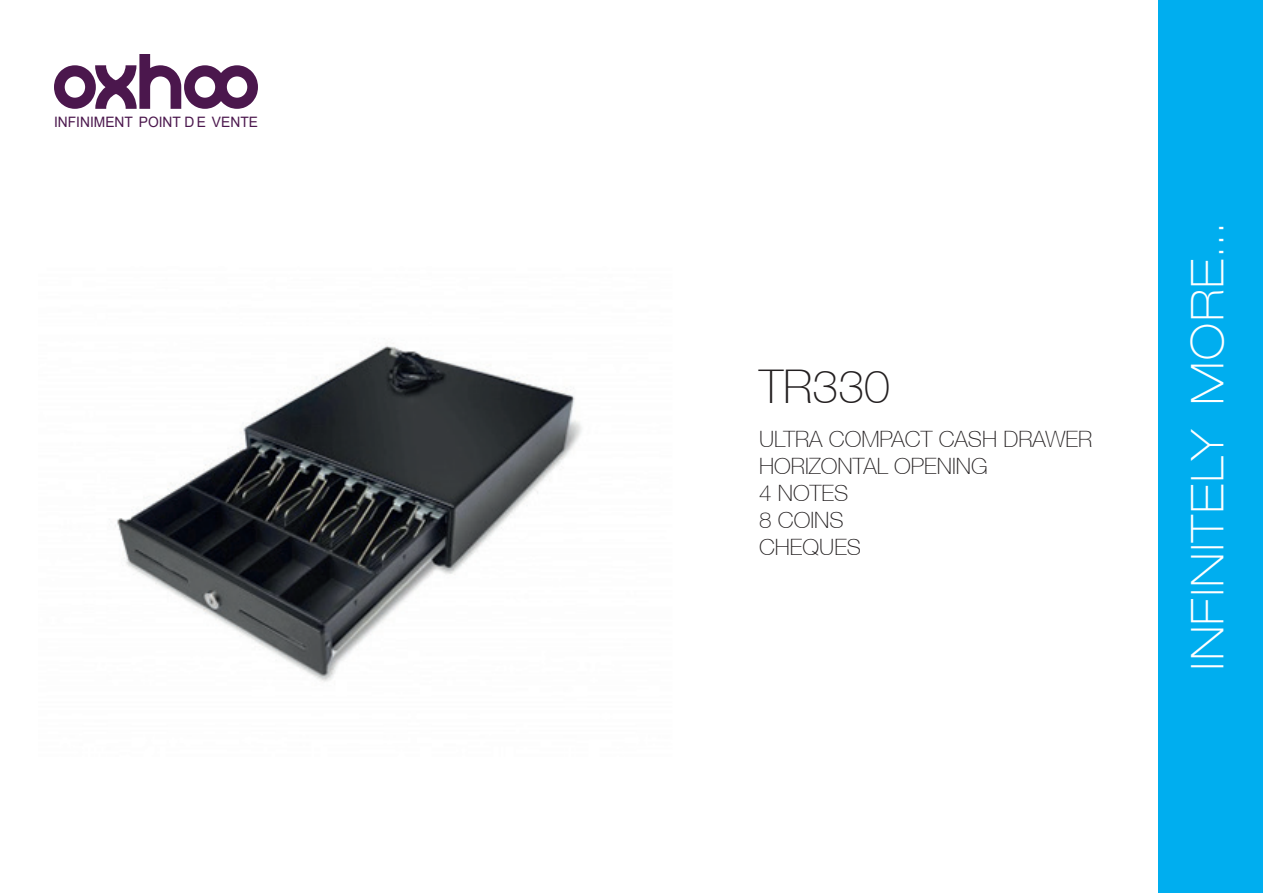
<style>
.page{position:relative;width:1263px;height:893px;background:#fff}
.page>*{position:absolute;margin:0;border:0;box-sizing:border-box;transform-origin:0 0}
.t1{font:100 46.5px "Helvetica 35";color:#231f20}
.t2{font:100 expanded 45px "Helvetica 33";letter-spacing:.04em;color:#fff}
.t3{font:100 22.5px/27px "Helvetica 35";color:#231f20}
.t4{font:14.4px "Arial";color:#4b174d;scale:.96 1}
</style>
<div class="page">
<img style="left:115px;top:345px;width:467px;height:337px">
<div style="left:1159px;top:0;width:104px;height:893px;background:#00aeef"></div>
<svg style="left:54px;top:54px;width:204px;height:55px"></svg>
<p class="t4" style="left:54px;top:112px;width:214px">INFINIMENT POINT D E VENTE</p>
<h1 class="t1" style="left:759px;top:360px;width:132px">TR330</h1>
<p class="t3" style="left:759px;top:425px;width:335px">ULTRA COMPACT CASH DRAWER<br>HORIZONTAL OPENING<br>4 NOTES<br>8 COINS<br>CHEQUES</p>
<h2 class="t2" style="left:1180px;top:670px;width:448px;rotate:-90deg">INFINITELY MORE...</h2>
</div>
